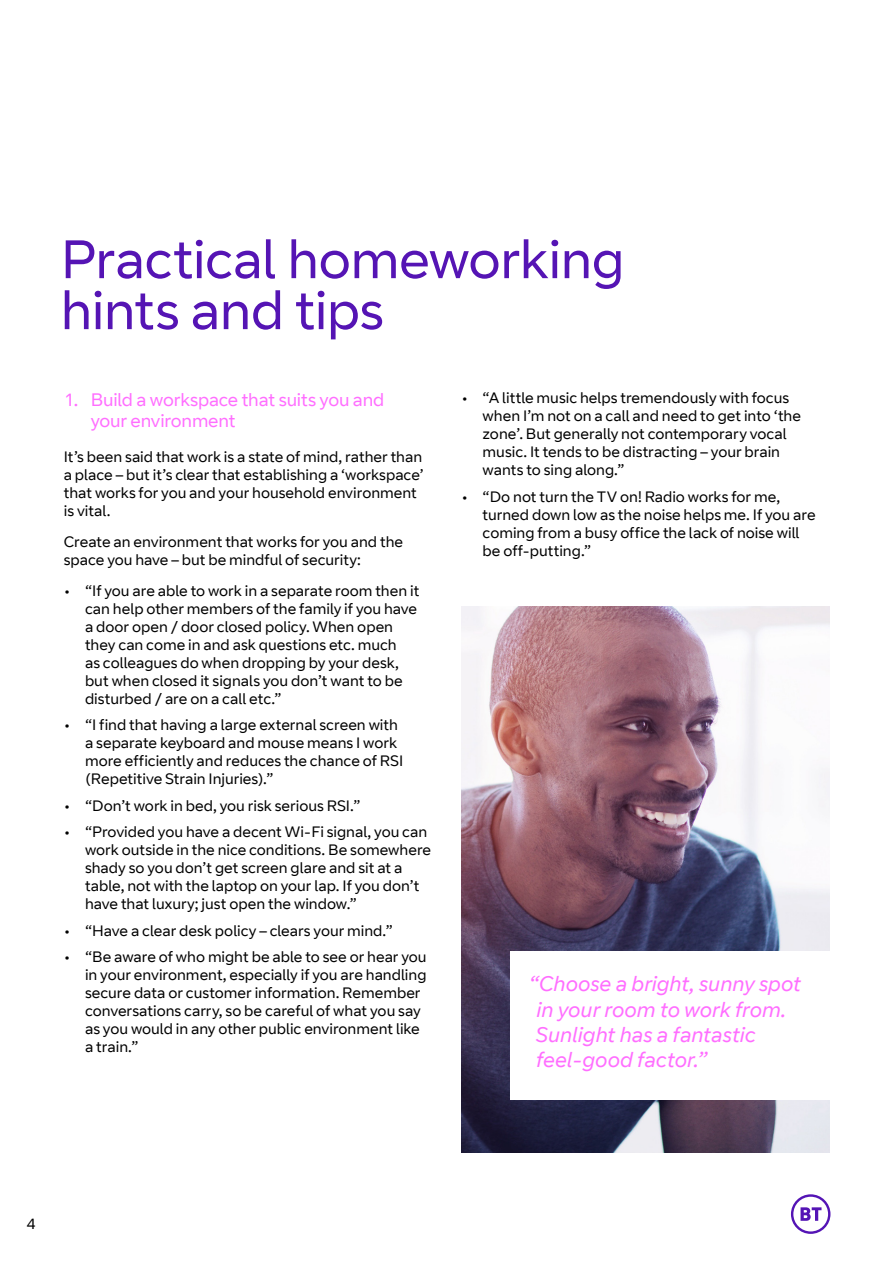
<style>
.page{position:relative;width:893px;height:1263px;background:#fff}
.page>*{position:absolute;margin:0;border:0;box-sizing:border-box;transform-origin:0 0}
.t1{font:54px/51px "BT Curve";letter-spacing:-.01em;color:#5514b4}
.t2{font:italic 21px/25.2px "BT Curve";letter-spacing:-.005em;color:#ff6eff}
.t3{font:18px/21.6px "BT Curve";letter-spacing:-.01em;color:#ff6eff}
.t4{font:15px/18px "BT Curve";color:#000}
</style>
<div class="page">
<svg style="left:791px;top:1194px;width:39px;height:40px"></svg>
<img style="left:461px;top:607px;width:368px;height:545px">
<div style="left:510px;top:951px;width:321px;height:148px;background:#fff"></div>
<h1 class="t1" style="left:61px;top:236px;width:566px">Practical homeworking hints and tips</h1>
<p class="t3" style="left:91px;top:389px;width:295px;text-indent:-27px">1. Build a workspace that suits you and your environment</p>
<p class="t4" style="left:64px;top:449px;width:362px">It’s been said that work is a state of mind, rather than a place – but it’s clear that establishing a ‘workspace’ that works for you and your household environment is vital.</p>
<p class="t4" style="left:64px;top:533px;width:341px">Create an environment that works for you and the space you have – but be mindful of security:</p>
<p class="t4" style="left:85px;top:582px;width:336px;text-indent:-21px">• “If you are able to work in a separate room then it can help other members of the family if you have a door open / door closed policy. When open they can come in and ask questions etc. much<br>as colleagues do when dropping by your desk, but when closed it signals you don’t want to be disturbed / are on a call etc.”</p>
<p class="t4" style="left:85px;top:717px;width:320px;text-indent:-21px">• “I find that having a large external screen with a separate keyboard and mouse means I work more efficiently and reduces the chance of RSI (Repetitive Strain Injuries).”</p>
<p class="t4" style="left:64px;top:797px;width:298px">• “Don’t work in bed, you risk serious RSI.”</p>
<p class="t4" style="left:85px;top:824px;width:348px;text-indent:-21px">• “Provided you have a decent Wi-Fi signal, you can work outside in the nice conditions. Be somewhere shady so you don’t get screen glare and sit at a table, not with the laptop on your lap. If you don’t have that luxury; just open the window.”</p>
<p class="t4" style="left:64px;top:922px;width:331px">• “Have a clear desk policy – clears your mind.”</p>
<p class="t4" style="left:85px;top:949px;width:343px;text-indent:-21px">• “Be aware of who might be able to see or hear you in your environment, especially if you are handling secure data or customer information. Remember conversations carry, so be careful of what you say as you would in any other public environment like a train.”</p>
<p class="t4" style="left:483px;top:390px;width:320px;text-indent:-21px">• “A little music helps tremendously with focus when I’m not on a call and need to get into ‘the zone’. But generally not contemporary vocal music. It tends to be distracting – your brain wants to sing along.”</p>
<p class="t4" style="left:483px;top:488px;width:334px;text-indent:-21px">• “Do not turn the TV on! Radio works for me, turned down low as the noise helps me. If you are coming from a busy office the lack of noise will be off-putting.”</p>
<h2 class="t2" style="left:535px;top:972px;width:267px;text-indent:-7px">“Choose a bright, sunny spot in your room to work from.<br>Sunlight has a fantastic feel-good factor.”</h2>
<p class="t4" style="left:27px;top:1215px;width:11px">4</p>
</div>
